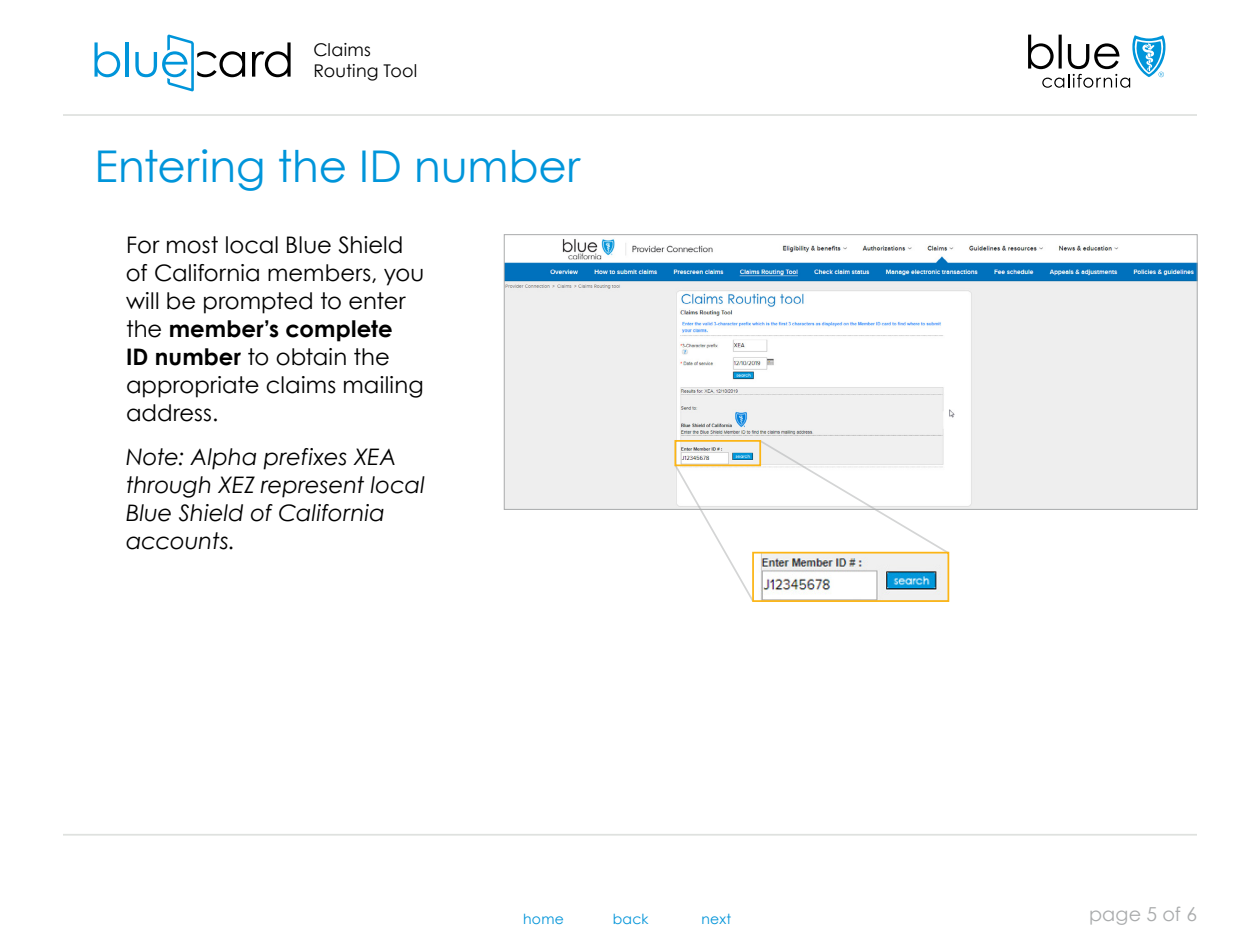
<style>
.page{position:relative;width:1260px;height:945px;background:#fff}
.page>*{position:absolute;margin:0;border:0;box-sizing:border-box;transform-origin:0 0}
.t1{font:43.75px "Century Gothic";color:#0095da}
.t2{font:22.75px/28px "Century Gothic";letter-spacing:.005em;color:#000}
.t3{font:italic 22.75px/28px "Century Gothic";color:#000}
.t4{font:19.25px "Century Gothic";letter-spacing:.005em;color:#a9abac}
.t5{font:17.5px/20.7px "Century Gothic";letter-spacing:.01em;color:#000}
.t6{font:14px "Century Gothic";letter-spacing:.02em;color:#0094d9}
.s1{font-weight:700}
</style>
<div class="page">
<hr style="left:63px;top:114px;width:1134px;height:2px;background:#dfe1df">
<svg style="left:1028px;top:35px;width:138px;height:53px"></svg>
<hr style="left:63px;top:834px;width:1134px;height:2px;background:#dfe1df">
<svg style="left:252px;top:42px;width:39px;height:35px"></svg>
<svg style="left:95px;top:42px;width:25px;height:35px"></svg>
<hr style="left:126px;top:42px;width:3px;height:35px;background:#0095da">
<svg style="left:135px;top:35px;width:110px;height:56px"></svg>
<img style="left:506px;top:239px;width:690px;height:269px">
<svg style="left:673px;top:438px;width:278px;height:164px"></svg>
<div style="left:674px;top:440px;width:87px;height:26px;border:2px solid #fcb515"></div>
<img style="left:755px;top:555px;width:191px;height:44px">
<div style="left:752px;top:552px;width:197px;height:50px;border:2px solid #fcb515"></div>
<p class="t5" style="left:313px;top:39px;width:105px">Claims<br>Routing Tool</p>
<h1 class="t1" style="left:94px;top:136px;width:487px">Entering the ID number</h1>
<p class="t2" style="left:126px;top:231px;width:300px">For most local Blue Shield of California members, you will be prompted to enter the <span class="s1">member’s complete<br>ID number</span> to obtain the appropriate claims mailing address.</p>
<p class="t3" style="left:126px;top:443px;width:301px">Note: Alpha prefixes XEA through XEZ represent local<br>Blue Shield of California accounts.</p>
<p class="t6" style="left:523px;top:909px;width:42px">home</p>
<p class="t6" style="left:613px;top:909px;width:37px">back</p>
<p class="t6" style="left:701px;top:909px;width:31px">next</p>
<p class="t4" style="left:1089px;top:901px;width:109px">page 5 of 6</p>
</div>
